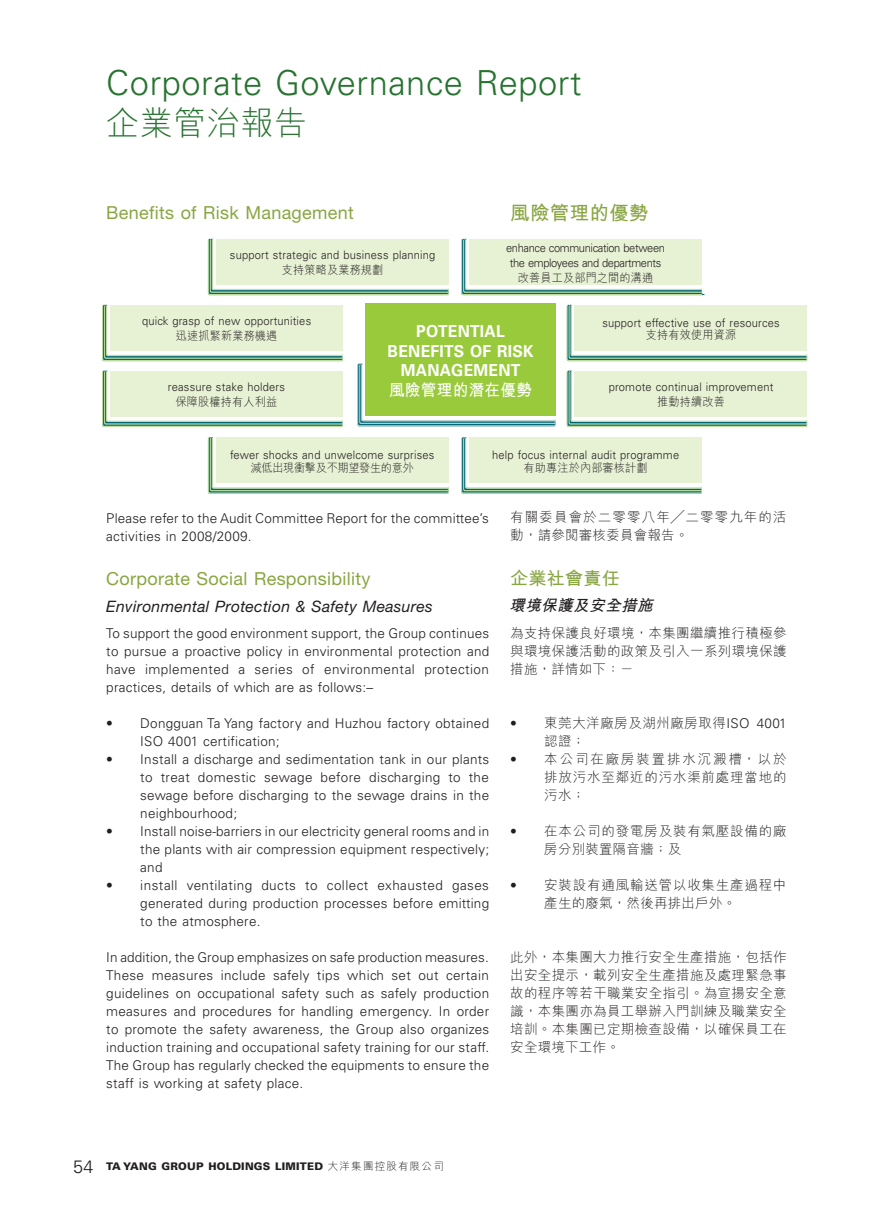
<style>
.page{position:relative;width:893px;height:1212px;background:#fff}
.page>*{position:absolute;margin:0;border:0;box-sizing:border-box;transform-origin:0 0}
.t1{font:300 34.5px "Univers LT Std";letter-spacing:.015em;color:#277330}
.t2{font:300 33px "M Hei HK";letter-spacing:.015em;color:#277330}
.t3{font:700 19.5px "M Hei HK";letter-spacing:.015em;color:#89a642}
.t4{font:18px "Helvetica Neue LT Std";letter-spacing:.015em;color:#89a642}
.t5{font:700 18px "M Hei HK";letter-spacing:.015em;color:#89a642}
.t6{font:700 16.5px "Univers LT Std";letter-spacing:.015em;color:#fff;scale:.95 1}
.t7{font:700 16.5px/19.5px "M Hei HK";letter-spacing:.015em;color:#fff;scale:.95 1}
.t8{font:italic 15.75px "Helvetica Neue LT Std";letter-spacing:.015em;color:#231f20}
.t9{font:italic 700 15.75px "M Hei HK";color:#231f20}
.t10{font:300 13.5px/18px "Univers LT Std";letter-spacing:.015em;color:#231f20;text-align:justify}
.t11{font:300 13.5px/18px "M Hei HK";letter-spacing:.025em;color:#231f20;text-align:justify}
.t12{font:300 13.5px/18px "M Hei HK";letter-spacing:.06em;color:#231f20}
.t13{font:300 13.5px/18px "M Hei HK";letter-spacing:.08em;color:#231f20}
.t14{font:300 11.7px/14.9px "Univers LT Std";letter-spacing:.015em;color:#231f20;text-align:center;scale:.95 1}
.t15{font:300 11.7px/14.9px "Univers LT Std";letter-spacing:-.035em;color:#231f20;text-align:center;scale:.95 1}
.t16{font:900 10.5px "Univers LT Std";letter-spacing:.02em;color:#231f20}
.s1{font-family:"M Hei HK"}
.s2{font-family:"Univers LT Std"}
.s3{font-weight:300;font-size:18px}
.s4{font-family:"M Hei HK";font-weight:300}
</style>
<div class="page">
<div style="left:365px;top:304px;width:190px;height:112px;background:#99ca3b"></div>
<svg style="left:357px;top:364px;width:198px;height:62px"></svg>
<svg style="left:208px;top:239px;width:241px;height:56px;background:#d9e9ce"></svg>
<svg style="left:461px;top:239px;width:244px;height:56px;background:#d9e9cf"></svg>
<svg style="left:208px;top:437px;width:241px;height:57px;background:#dae9cf"></svg>
<svg style="left:461px;top:437px;width:241px;height:57px;background:#d9e9cf"></svg>
<svg style="left:102px;top:371px;width:241px;height:56px;background:#d9e9ce"></svg>
<svg style="left:566px;top:371px;width:241px;height:56px;background:#d9e9ce"></svg>
<svg style="left:102px;top:305px;width:241px;height:56px;background:#d9e9ce"></svg>
<svg style="left:566px;top:305px;width:241px;height:56px;background:#d9e9ce"></svg>
<p class="t1" style="left:106px;top:62px;width:477px">Corporate Governance Report</p>
<p class="t2" style="left:106px;top:100px;width:202px">企業管治報告</p>
<p class="t4" style="left:106px;top:202px;width:249px">Benefits of Risk Management</p>
<p class="t3" style="left:510px;top:198px;width:140px">風險管理的優勢</p>
<p class="t14" style="left:230px;top:248px;width:218px">support strategic and business planning<span class="s1">支持策略及業務規劃</span></p>
<p class="t15" style="left:506px;top:240px;width:169px">enhance communication between the employees and departments<span class="s1">改善員工及部門之間的溝通</span></p>
<p class="t14" style="left:142px;top:314px;width:179px">quick grasp of new opportunities<span class="s1">迅速抓緊新業務機遇</span></p>
<p class="t14" style="left:602px;top:316px;width:188px;line-height:12.8px">support effective use of resources<span class="s1">支持有效使用資源</span></p>
<p class="t6" style="left:416px;top:322px;width:95px">POTENTIAL</p>
<p class="t6" style="left:388px;top:341px;width:153px">BENEFITS OF RISK</p>
<p class="t6" style="left:401px;top:361px;width:54px">MANAGE</p>
<p class="t7" style="left:389px;top:359px;width:152px;text-indent:84px"><span class="s2">MENT</span>風險管理的潛在優勢</p>
<p class="t14" style="left:168px;top:380px;width:125px">reassure stake holders<span class="s1">保障股權持有人利益</span></p>
<p class="t14" style="left:609px;top:379px;width:175px">promote continual improvement<span class="s1">推動持續改善</span></p>
<p class="t14" style="left:230px;top:448px;width:216px;line-height:12.8px">fewer shocks and unwelcome surprises<span class="s1">減低出現衝擊及不期望發生的意外</span></p>
<p class="t14" style="left:492px;top:448px;width:199px;line-height:12.8px">help focus internal audit programme<span class="s1">有助專注於內部審核計劃</span></p>
<p class="t10" style="left:106px;top:509px;width:384px">Please refer to the Audit Committee Report for the committee’s activities in 2008/2009.</p>
<p class="t4" style="left:106px;top:568px;width:266px">Corporate Social Responsibility</p>
<p class="t8" style="left:106px;top:597px;width:328px">Environmental Protection &amp; Safety Measures</p>
<p class="t10" style="left:106px;top:624px;width:384px">To support the good environment support, the Group continues to pursue a proactive policy in environmental protection and have implemented a series of environmental protection practices, details of which are as follows:–</p>
<p class="t10" style="left:140px;top:714px;width:350px;text-indent:-34px">• Dongguan Ta Yang factory and Huzhou factory obtained<br>ISO 4001 certification;</p>
<p class="t10" style="left:140px;top:750px;width:350px;text-indent:-34px">• Install a discharge and sedimentation tank in our plants to treat domestic sewage before discharging to the sewage before discharging to the sewage drains in the neighbourhood;</p>
<p class="t10" style="left:140px;top:822px;width:350px;text-indent:-34px">• Install noise-barriers in our electricity general rooms and in the plants with air compression equipment respectively; and</p>
<p class="t10" style="left:140px;top:876px;width:350px;text-indent:-34px">• install ventilating ducts to collect exhausted gases generated during production processes before emitting to the atmosphere.</p>
<p class="t10" style="left:106px;top:948px;width:384px">In addition, the Group emphasizes on safe production measures.<br>These measures include safely tips which set out certain guidelines on occupational safety such as safely production measures and procedures for handling emergency. In order to promote the safety awareness, the Group also organizes induction training and occupational safety training for our staff.<br>The Group has regularly checked the equipments to ensure the staff is working at safety place.</p>
<p class="t13" style="left:510px;top:508px;width:278px">有關委員會於二零零八年╱二零零九年的活動，請參閱審核委員會報告。</p>
<p class="t5" style="left:510px;top:565px;width:111px">企業社會責任</p>
<p class="t9" style="left:509px;top:594px;width:150px">環境保護及安全措施</p>
<p class="t11" style="left:510px;top:623px;width:278px">為支持保護良好環境，本集團繼續推行積極參與環境保護活動的政策及引入一系列環境保護措施，詳情如下：－</p>
<p class="t11" style="left:544px;top:713px;width:244px;text-indent:-34px"><span class="s2">•</span> 東莞大洋廠房及湖州廠房取得<span class="s2">ISO 4001</span>認證；</p>
<p class="t11" style="left:544px;top:749px;width:244px;text-indent:-34px"><span class="s2">•</span> 本公司在廠房裝置排水沉澱槽，以於排放污水至鄰近的污水渠前處理當地的污水；</p>
<p class="t12" style="left:544px;top:821px;width:244px;text-indent:-34px"><span class="s2">•</span> 在本公司的發電房及裝有氣壓設備的廠房分別裝置隔音牆；及</p>
<p class="t12" style="left:544px;top:875px;width:244px;text-indent:-34px"><span class="s2">•</span> 安裝設有通風輸送管以收集生產過程中產生的廢氣，然後再排出戶外。</p>
<p class="t11" style="left:510px;top:947px;width:278px">此外，本集團大力推行安全生產措施，包括作出安全提示，載列安全生產措施及處理緊急事故的程序等若干職業安全指引。為宣揚安全意識，本集團亦為員工舉辦入門訓練及職業安全培訓。本集團已定期檢查設備，以確保員工在安全環境下工作。</p>
<p class="t16" style="left:73px;top:1159px;width:372px"><span class="s3">54</span> TA YANG GROUP HOLDINGS LIMITED <span class="s4">大洋集團控股有限公司</span></p>
</div>
